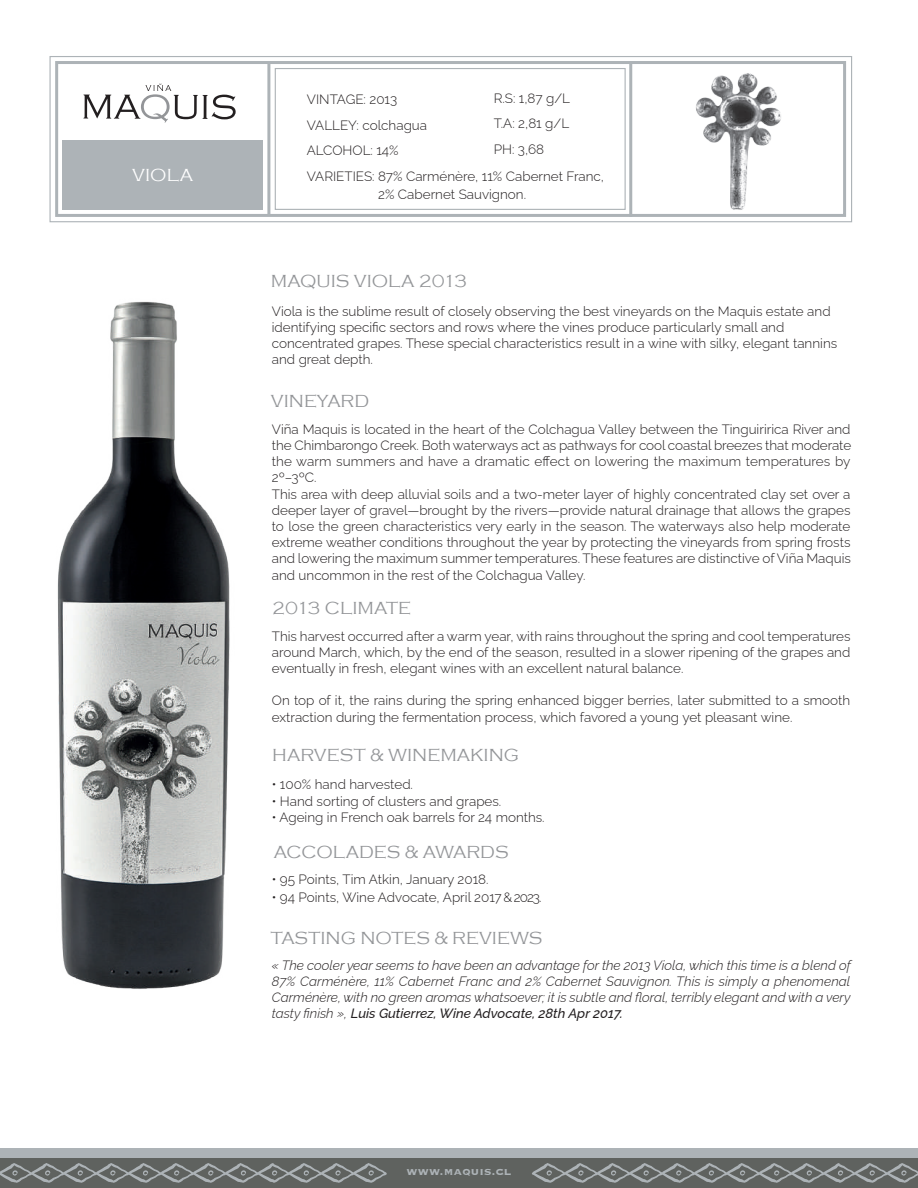
<style>
.page{position:relative;width:918px;height:1188px;background:#fff}
.page>*{position:absolute;margin:0;border:0;box-sizing:border-box;transform-origin:0 0}
.t1{font:300 18px "Copperplate Gothic";color:#939598}
.t2{font:300 18px "Copperplate Gothic";color:#fff}
.t3{font:300 13.5px/16.2px "Raleway";color:#231f20}
.t4{font:italic 300 13.5px/16.2px "Raleway";color:#231f20;text-align:justify}
.t5{font:700 13.5px "Copperplate";color:#adb3b7}
.s1{font-weight:500}
</style>
<div class="page">
<div style="left:62px;top:140px;width:201px;height:70px;background:#adb3b7"></div>
<div style="left:55px;top:61px;width:791px;height:156px;border:3px solid #adb3b7"></div>
<hr style="left:267px;top:64px;width:3px;height:151px;background:#adb3b7">
<hr style="left:629px;top:64px;width:3px;height:153px;background:#adb3b7">
<div style="left:275px;top:68px;width:351px;height:142px;border:1px solid #adb3b7"></div>
<div style="left:49px;top:56px;width:803px;height:166px;border:1px solid #adb3b7"></div>
<svg style="left:83px;top:84px;width:153px;height:39px"></svg>
<img style="left:57px;top:301px;width:173px;height:688px">
<img style="left:670px;top:56px;width:129px;height:167px">
<div style="left:0;top:1158px;width:918px;height:30px;background:#5f625f"></div>
<svg style="left:0;top:1163px;width:387px;height:20px"></svg>
<svg style="left:532px;top:1163px;width:386px;height:20px"></svg>
<div style="left:0;top:1148px;width:918px;height:10px;background:#adb3b7"></div>
<h1 class="t2" style="left:132px;top:166px;width:62px">VIOLA</h1>
<p class="t3" style="left:494px;top:84px;width:78px;line-height:25.5px;text-align:justify">R.S: 1,87 g/L T.A: 2,81 g/L PH: 3,68</p>
<p class="t3" style="left:307px;top:85px;width:299px;line-height:25.5px">VINTAGE: 2013<br>VALLEY: colchagua<br>ALCOHOL: 14%<br>VARIETIES: 87% Carménère, 11% Cabernet Franc,</p>
<p class="t3" style="left:378px;top:184px;width:149px">2% Cabernet Sauvignon.</p>
<h1 class="t1" style="left:271px;top:271px;width:198px">MAQUIS VIOLA 2013</h1>
<p class="t3" style="left:272px;top:301px;width:567px">Viola is the sublime result of closely observing the best vineyards on the Maquis estate and identifying specific sectors and rows where the vines produce particularly small and concentrated grapes. These special characteristics result in a wine with silky, elegant tannins and great depth.</p>
<h1 class="t1" style="left:271px;top:391px;width:100px">VINEYARD</h1>
<p class="t3" style="left:272px;top:419px;width:581px">Viña Maquis is located in the heart of the Colchagua Valley between the Tinguiririca River and the Chimbarongo Creek. Both waterways act as pathways for cool coastal breezes that moderate the warm summers and have a dramatic effect on lowering the maximum temperatures by 2º–3ºC.<br>This area with deep alluvial soils and a two-meter layer of highly concentrated clay set over a deeper layer of gravel—brought by the rivers—provide natural drainage that allows the grapes to lose the green characteristics very early in the season. The waterways also help moderate extreme weather conditions throughout the year by protecting the vineyards from spring frosts and lowering the maximum summer temperatures. These features are distinctive ofViña Maquis and uncommon in the rest of the Colchagua Valley.</p>
<h1 class="t1" style="left:272px;top:598px;width:140px">2013 CLIMATE</h1>
<p class="t3" style="left:272px;top:626px;width:580px;text-align:justify">This harvest occurred after a warm year, with rains throughout the spring and cool temperatures around March, which, by the end of the season, resulted in a slower ripening of the grapes and eventually in fresh, elegant wines with an excellent natural balance.</p>
<p class="t3" style="left:272px;top:691px;width:580px">On top of it, the rains during the spring enhanced bigger berries, later submitted to a smooth extraction during the fermentation process, which favored a young yet pleasant wine.</p>
<h1 class="t1" style="left:272px;top:745px;width:248px">HARVEST &amp; WINEMAKING</h1>
<p class="t3" style="left:272px;top:775px;width:143px">• 100% hand harvested.</p>
<p class="t3" style="left:272px;top:791px;width:231px">• Hand sorting of clusters and grapes.</p>
<p class="t3" style="left:272px;top:807px;width:274px">• Ageing in French oak barrels for 24 months.</p>
<h1 class="t1" style="left:274px;top:843px;width:236px">ACCOLADES &amp; AWARDS</h1>
<p class="t3" style="left:272px;top:869px;width:218px">• 95 Points, Tim Atkin, January 2018.</p>
<p class="t3" style="left:272px;top:887px;width:271px">• 94 Points, Wine Advocate, April 2017 &amp; 2023.</p>
<h1 class="t1" style="left:271px;top:929px;width:273px">TASTING NOTES &amp; REVIEWS</h1>
<p class="t4" style="left:272px;top:956px;width:581px">« The cooler year seems to have been an advantage for the 2013 Viola, which this time is a blend of 87% Carménère, 11% Cabernet Franc and 2% Cabernet Sauvignon. This is simply a phenomenal Carménère, with no green aromas whatsoever; it is subtle and floral, terribly elegant and with a very tasty finish », <span class="s1">Luis Gutierrez, Wine Advocate, 28th Apr 2017.</span></p>
<p class="t5" style="left:407px;top:1163px;width:106px">www.maquis.cl</p>
</div>
